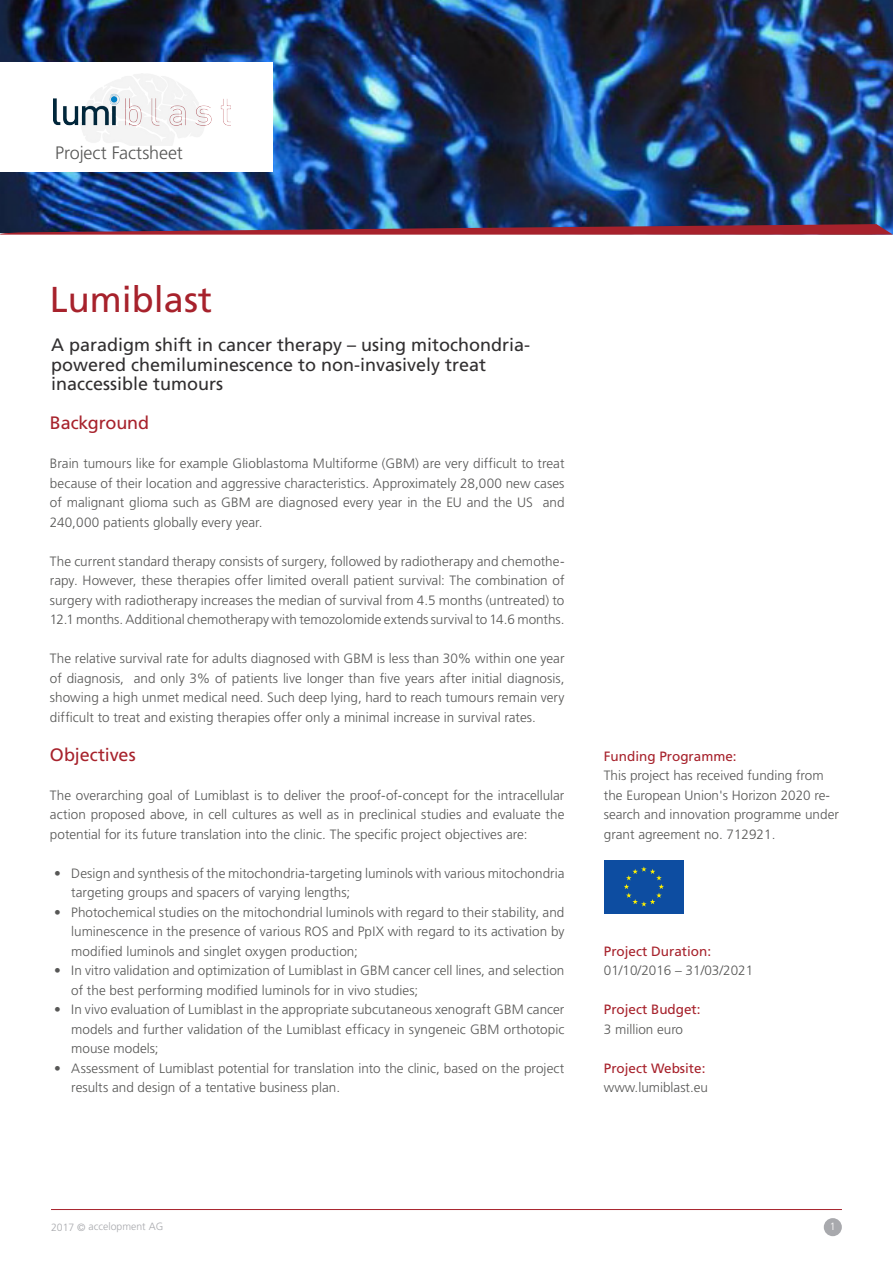
<style>
.page{position:relative;width:893px;height:1263px;background:#fff}
.page>*{position:absolute;margin:0;border:0;box-sizing:border-box;transform-origin:0 0}
.ACC__Headline_top__2{font:36px "Frutiger LT";color:#a7222c}
.ACC__Subline_top__12{font:18px/19.5px "Frutiger LT";color:#312f30}
.ACC__Headline_Copyte{font:18px "Frutiger LT";letter-spacing:-.005em;color:#a7222c}
.Paragraph_Style_2{font:300 18px "Frutiger LT";letter-spacing:-.005em;color:#575756}
.ACC__Copytext__9pt_D{font:300 13.5px/19.5px "Frutiger LT";letter-spacing:.005em;color:#575756;text-align:justify}
.ACC__Sidebar__Copyte{font:300 13.5px/19.5px "Frutiger LT";color:#575756}
.ACC__Sidebar__Headli{font:13.5px "Frutiger LT";color:#a7222c}
.t1{font:300 10.5px "Frutiger LT";color:#a8a9ad}
.t2{font:300 10.5px "Frutiger LT";color:#fff}
.s1{font-weight:400}
</style>
<div class="page">
<hr style="left:51px;top:1209px;width:791px;height:1px;background:#a7222c">
<div style="left:824px;top:1218px;width:18px;height:18px;background:#a8a9ad;border-radius:50%"></div>
<img style="left:0;top:0;width:893px;height:224px">
<svg style="left:604px;top:913px;width:80px;height:1px"></svg>
<div style="left:604px;top:860px;width:80px;height:53px;background:#0d4da1"></div>
<svg style="left:624px;top:866px;width:40px;height:40px"></svg>
<div style="left:0;top:62px;width:272px;height:110px;background:#fff"></div>
<img style="left:54px;top:73px;width:177px;height:73px">
<img style="left:0;top:224px;width:893px;height:11px">
<p class="Paragraph_Style_2" style="left:55px;top:143px;width:129px">Project Factsheet</p>
<p class="ACC__Headline_top__2" style="left:50px;top:278px;width:164px">Lumiblast</p>
<p class="ACC__Subline_top__12" style="left:51px;top:335px;width:481px">A paradigm shift in cancer therapy – using mitochondria&shy;powered chemiluminescence to non-invasively treat</p>
<p class="ACC__Subline_top__12" style="left:51px;top:374px;width:174px">inaccessible tumours</p>
<p class="ACC__Headline_Copyte" style="left:50px;top:412px;width:101px">Background</p>
<p class="ACC__Copytext__9pt_D" style="left:50px;top:454px;width:516px">Brain tumours like for example Glioblastoma Multiforme (GBM) are very difficult to treat because of their location and aggressive characteristics. Approximately 28,000 new cases of malignant glioma such as GBM are diagnosed every year in the EU and the US and 240,000 patients globally every year.</p>
<p class="ACC__Copytext__9pt_D" style="left:50px;top:551px;width:516px">The current standard therapy consists of surgery, followed by radiotherapy and chemothe&shy;rapy. However, these therapies offer limited overall patient survival: The combination of surgery with radiotherapy increases the median of survival from 4.5 months (untreated) to 12.1 months. Additional chemotherapy with temozolomide extends survival to 14.6 months.</p>
<p class="ACC__Copytext__9pt_D" style="left:50px;top:649px;width:516px">The relative survival rate for adults diagnosed with GBM is less than 30% within one year of diagnosis, and only 3% of patients live longer than five years after initial diagnosis, showing a high unmet medical need. Such deep lying, hard to reach tumours remain very difficult to treat and existing therapies offer only a minimal increase in survival rates.</p>
<p class="ACC__Headline_Copyte" style="left:50px;top:744px;width:87px">Objectives</p>
<p class="ACC__Copytext__9pt_D" style="left:50px;top:785px;width:516px">The overarching goal of Lumiblast is to deliver the proof-of-concept for the intracellular action proposed above, in cell cultures as well as in preclinical studies and evaluate the potential for its future translation into the clinic. The specific project objectives are:</p>
<p class="ACC__Copytext__9pt_D" style="left:71px;top:863px;width:495px;text-indent:-17px"><span class="s1">•</span> Design and synthesis of the mitochondria-targeting luminols with various mitochondria targeting groups and spacers of varying lengths;</p>
<p class="ACC__Copytext__9pt_D" style="left:71px;top:902px;width:495px;text-indent:-17px"><span class="s1">•</span> Photochemical studies on the mitochondrial luminols with regard to their stability, and luminescence in the presence of various ROS and PpIX with regard to its activation by modified luminols and singlet oxygen production;</p>
<p class="ACC__Copytext__9pt_D" style="left:71px;top:961px;width:495px;text-indent:-17px"><span class="s1">•</span> In vitro validation and optimization of Lumiblast in GBM cancer cell lines, and selection of the best performing modified luminols for in vivo studies;</p>
<p class="ACC__Copytext__9pt_D" style="left:71px;top:1000px;width:495px;text-indent:-17px"><span class="s1">•</span> In vivo evaluation of Lumiblast in the appropriate subcutaneous xenograft GBM cancer models and further validation of the Lumiblast efficacy in syngeneic GBM orthotopic mouse models;</p>
<p class="ACC__Copytext__9pt_D" style="left:71px;top:1058px;width:495px;text-indent:-17px"><span class="s1">•</span> Assessment of Lumiblast potential for translation into the clinic, based on the project results and design of a tentative business plan.</p>
<p class="ACC__Sidebar__Headli" style="left:604px;top:748px;width:134px">Funding Programme:</p>
<p class="ACC__Sidebar__Copyte" style="left:604px;top:766px;width:237px">This project has received funding from the European Union's Horizon 2020 re&shy;search and innovation programme under grant agreement no. 712921.</p>
<p class="ACC__Sidebar__Headli" style="left:604px;top:943px;width:109px">Project Duration:</p>
<p class="ACC__Sidebar__Copyte" style="left:604px;top:961px;width:151px">01/10/2016 – 31/03/2021</p>
<p class="ACC__Sidebar__Headli" style="left:604px;top:1001px;width:98px">Project Budget:</p>
<p class="ACC__Sidebar__Copyte" style="left:604px;top:1019px;width:81px">3 million euro</p>
<p class="ACC__Sidebar__Headli" style="left:604px;top:1060px;width:103px">Project Website:</p>
<p class="ACC__Sidebar__Copyte" style="left:604px;top:1078px;width:106px">www.lumiblast.eu</p>
<p class="t1" style="left:51px;top:1220px;width:114px">2017 © accelopment AG</p>
<p class="t2" style="left:830px;top:1220px;width:7px">1</p>
</div>
